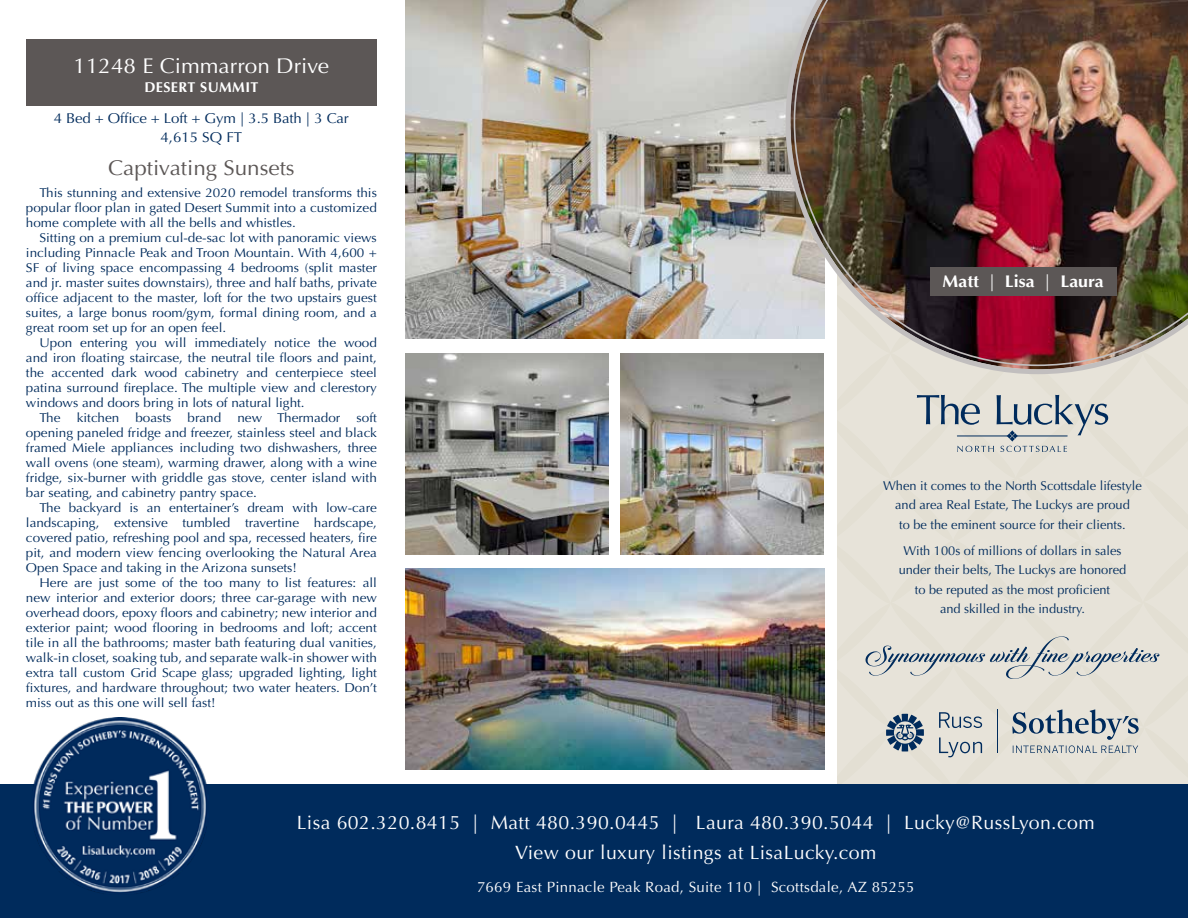
<style>
.page{position:relative;width:1188px;height:918px;background:#fff}
.page>*{position:absolute;margin:0;border:0;box-sizing:border-box;transform-origin:0 0}
.t1{font:21.3px "Optima";color:#fff;scale:1.05 1}
.t2{font:21.3px "Optima";color:#5c5756;scale:1.05 1}
.t3{font:19.35px/30px "Optima";letter-spacing:.02em;color:#fff;text-align:center}
.t4{font:700 16.95px "Optima";color:#fff;scale:1.05 1}
.t5{font:14.85px "Optima";letter-spacing:.02em;color:#fff}
.t6{font:14.25px/19.5px "Optima";letter-spacing:-.01em;color:#002b5c;text-align:center;scale:1.05 1}
.t7{font:700 14.25px "Optima";letter-spacing:.03em;color:#fff}
.t8{font:12.9px/15px "Optima";color:#002b5c;text-align:justify;scale:1.05 1}
.t9{font:12.9px/19.5px "Optima";color:#002b5c;text-align:center}
.s1{font-weight:400}
</style>
<div class="page">
<img style="left:405px;top:0;width:381px;height:338px">
<img style="left:794px;top:0;width:394px;height:339px">
<div style="left:0;top:784px;width:1188px;height:134px;background:#002b5c"></div>
<svg style="left:837px;top:230px;width:351px;height:554px;background:#c2b9b1"></svg>
<img style="left:33px;top:718px;width:174px;height:175px">
<div style="left:26px;top:39px;width:351px;height:67px;background:#5c5756"></div>
<img style="left:405px;top:569px;width:419px;height:201px">
<img style="left:405px;top:353px;width:203px;height:201px">
<img style="left:620px;top:353px;width:204px;height:201px">
<h1 class="t1" style="left:74px;top:53px;width:245px">11248 E Cimmarron Drive</h1>
<p class="t7" style="left:144px;top:79px;width:116px">DESERT SUMMIT</p>
<p class="t6" style="left:54px;top:108px;width:282px">4 Bed + Office + Loft + Gym | 3.5 Bath | 3 Car<br>4,615 SQ FT</p>
<h1 class="t2" style="left:108px;top:155px;width:179px">Captivating Sunsets</h1>
<p class="t8" style="left:26px;top:185px;width:336px;text-indent:14px">This stunning and extensive 2020 remodel transforms this popular floor plan in gated Desert Summit into a customized home complete with all the bells and whistles.</p>
<p class="t8" style="left:26px;top:230px;width:336px;text-indent:14px">Sitting on a premium cul-de-sac lot with panoramic views including Pinnacle Peak and Troon Mountain. With 4,600 + SF of living space encompassing 4 bedrooms (split master and jr. master suites downstairs), three and half baths, private office adjacent to the master, loft for the two upstairs guest suites, a large bonus room/gym, formal dining room, and a great room set up for an open feel.</p>
<p class="t8" style="left:39px;top:335px;width:323px">Upon entering you will immediately notice the wood</p>
<p class="t8" style="left:26px;top:350px;width:336px">and iron floating staircase, the neutral tile floors and paint,</p>
<p class="t8" style="left:26px;top:365px;width:336px">the accented dark wood cabinetry and centerpiece steel</p>
<p class="t8" style="left:26px;top:380px;width:336px">patina surround fireplace. The multiple view and clerestory</p>
<p class="t8" style="left:26px;top:395px;width:267px">windows and doors bring in lots of natural light.</p>
<p class="t8" style="left:39px;top:410px;width:22px">The</p>
<p class="t8" style="left:77px;top:410px;width:42px">kitchen</p>
<p class="t8" style="left:135px;top:410px;width:36px">boasts</p>
<p class="t8" style="left:188px;top:410px;width:34px">brand</p>
<p class="t8" style="left:237px;top:410px;width:100px">new Thermador</p>
<p class="t8" style="left:26px;top:410px;width:336px;text-indent:331px">soft opening paneled fridge and freezer, stainless steel and black framed Miele appliances including two dishwashers, three wall ovens (one steam), warming drawer, along with a wine fridge, six-burner with griddle gas stove, center island with bar seating, and cabinetry pantry space.</p>
<p class="t8" style="left:26px;top:500px;width:336px;text-indent:14px">The backyard is an entertainer’s dream with low-care landscaping, extensive tumbled travertine hardscape, covered patio, refreshing pool and spa, recessed heaters, fire pit, and modern view fencing overlooking the Natural Area Open Space and taking in the Arizona sunsets!</p>
<p class="t8" style="left:26px;top:575px;width:336px;text-indent:14px">Here are just some of the too many to list features: all new interior and exterior doors; three car-garage with new overhead doors, epoxy floors and cabinetry; new interior and exterior paint; wood flooring in bedrooms and loft; accent tile in all the bathrooms; master bath featuring dual vanities, walk-in closet, soaking tub, and separate walk-in shower with extra tall custom Grid Scape glass; upgraded lighting, light fixtures, and hardware throughout; two water heaters. Don’t miss out as this one will sell fast!</p>
<h3 class="t4" style="left:943px;top:271px;width:155px">Matt <span class="s1">|</span> Lisa <span class="s1">|</span> Laura</h3>
<p class="t9" style="left:883px;top:476px;width:260px">When it comes to the North Scottsdale lifestyle and area Real Estate, The Luckys are proud<br>to be the eminent source for their clients.</p>
<p class="t9" style="left:899px;top:541px;width:229px">With 100s of millions of dollars in sales under their belts, The Luckys are honored to be reputed as the most proficient<br>and skilled in the industry.</p>
<h2 class="t3" style="left:297px;top:807px;width:799px">Lisa 602.320.8415 | Matt 480.390.0445 | Laura 480.390.5044 | Lucky@RussLyon.com<br>View our luxury listings at LisaLucky.com</h2>
<p class="t5" style="left:477px;top:878px;width:439px">7669 East Pinnacle Peak Road, Suite 110 | Scottsdale, AZ 85255</p>
</div>
